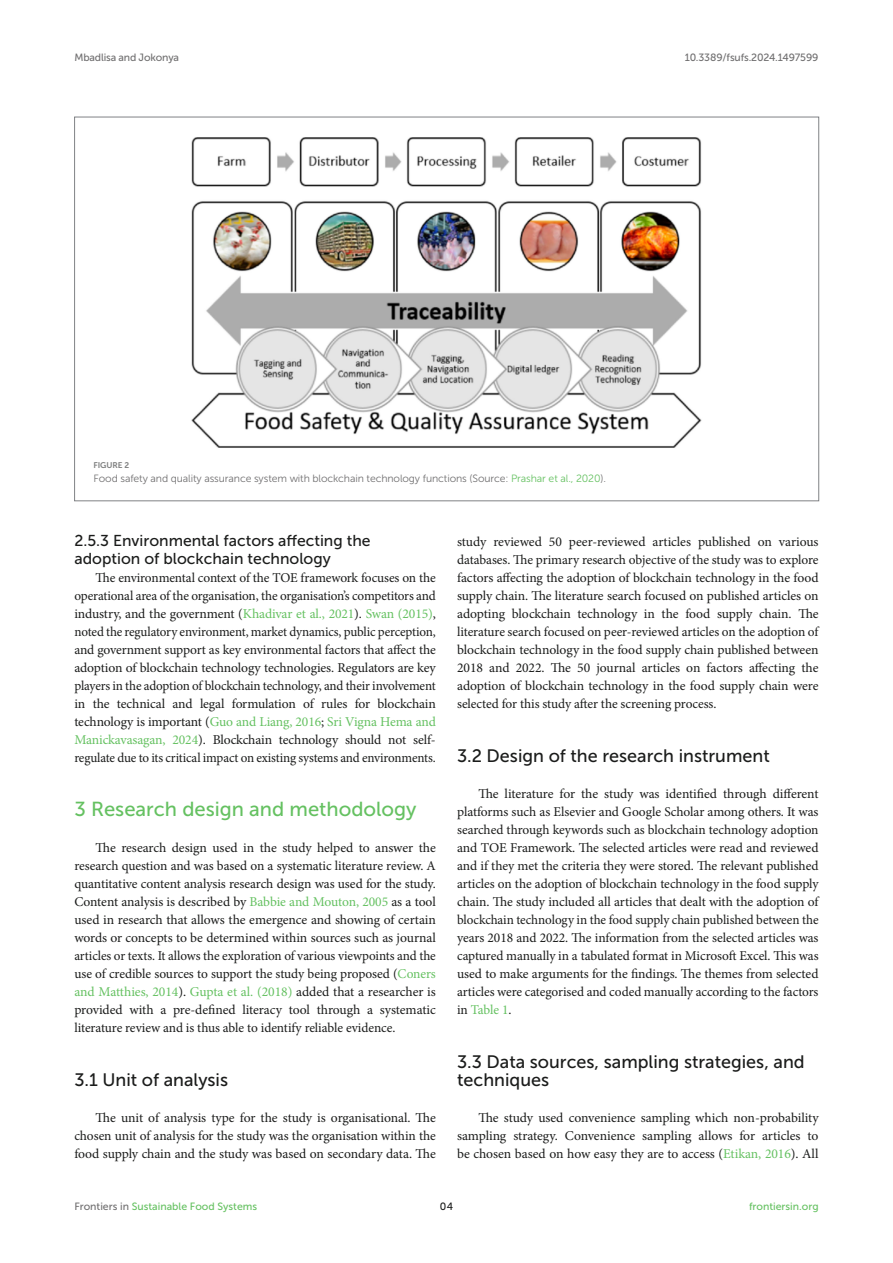
<style>
.page{position:relative;width:893px;height:1263px;background:#fff}
.page>*{position:absolute;margin:0;border:0;box-sizing:border-box;transform-origin:0 0}
.HEAD_1{font:20.25px "Museo Sans 500";color:#65c161}
.HEAD_2{font:18px/18px "Museo Sans 500";color:#1b1c1b}
.HEAD_3{font:15.75px/18px "Museo Sans 500";color:#1b1c1b}
.TEXT{font:13.5px/18px "Minion Pro";letter-spacing:-.01em;color:#1b1c1b;text-align:justify}
.FIG_LEG{font:10.5px "Museo Sans 300";letter-spacing:-.01em;color:#706f70}
.t1{font:10.5px "Museo Sans 500";color:#65c161}
.t2{font:10.5px "Museo Sans 500";letter-spacing:-.015em;color:#706f70}
.t3{font:10.5px "Museo Sans 500";color:#1b1c1b}
.FIG_HD{font:8.25px "Museo Sans 700";letter-spacing:-.01em;color:#7e7f7f}
.s1{color:#65c161}
.s2{color:#706f70}
</style>
<div class="page">
<img style="left:191px;top:137px;width:511px;height:311px">
<p class="t2" style="left:74px;top:51px;width:106px">Mbadlisa and Jokonya</p>
<p class="t2" style="left:685px;top:51px;width:135px">10.3389/fsufs.2024.1497599</p>
<p class="FIG_HD" style="left:94px;top:461px;width:37px">FIGURE 2</p>
<p class="FIG_LEG" style="left:94px;top:473px;width:514px">Food safety and quality assurance system with blockchain technology functions (Source: <span class="s1">Prashar et al., 2020</span>).</p>
<p class="HEAD_3" style="left:74px;top:532px;width:298px">2.5.3 Environmental factors affecting the adoption of blockchain technology</p>
<p class="TEXT" style="left:74px;top:569px;width:363px;text-indent:21px">The environmental context of the TOE framework focuses on the operational area of the organisation, the organisation’s competitors and industry, and the government (<span class="s1">Khadivar et al., 2021</span>). <span class="s1">Swan (2015)</span>, noted the regulatory environment, market dynamics, public perception, and government support as key environmental factors that affect the adoption of blockchain technology technologies. Regulators are key players in the adoption of blockchain technology, and their involvement in the technical and legal formulation of rules for blockchain technology is important (<span class="s1">Guo and Liang, 2016</span>; <span class="s1">Sri Vigna Hema and Manickavasagan, 2024</span>). Blockchain technology should not self&shy;regulate due to its critical impact on existing systems and environments.</p>
<p class="HEAD_1" style="left:74px;top:798px;width:344px">3 Research design and methodology</p>
<p class="TEXT" style="left:74px;top:839px;width:363px;text-indent:21px">The research design used in the study helped to answer the research question and was based on a systematic literature review. A quantitative content analysis research design was used for the study.<br>Content analysis is described by <span class="s1">Babbie and Mouton, 2005</span> as a tool used in research that allows the emergence and showing of certain words or concepts to be determined within sources such as journal articles or texts. It allows the exploration of various viewpoints and the use of credible sources to support the study being proposed (<span class="s1">Coners and Matthies, 2014</span>). <span class="s1">Gupta et al. (2018)</span> added that a researcher is provided with a pre-defined literacy tool through a systematic literature review and is thus able to identify reliable evidence.</p>
<p class="HEAD_2" style="left:74px;top:1071px;width:155px">3.1 Unit of analysis</p>
<p class="TEXT" style="left:74px;top:1109px;width:363px;text-indent:21px">The unit of analysis type for the study is organisational. The chosen unit of analysis for the study was the organisation within the food supply chain and the study was based on secondary data. The</p>
<p class="TEXT" style="left:457px;top:533px;width:363px">study reviewed 50 peer-reviewed articles published on various databases. The primary research objective of the study was to explore factors affecting the adoption of blockchain technology in the food supply chain. The literature search focused on published articles on adopting blockchain technology in the food supply chain. The literature search focused on peer-reviewed articles on the adoption of blockchain technology in the food supply chain published between 2018 and 2022. The 50 journal articles on factors affecting the adoption of blockchain technology in the food supply chain were selected for this study after the screening process.</p>
<p class="HEAD_2" style="left:457px;top:747px;width:314px">3.2 Design of the research instrument</p>
<p class="TEXT" style="left:457px;top:785px;width:363px;text-indent:21px">The literature for the study was identified through different platforms such as Elsevier and Google Scholar among others. It was searched through keywords such as blockchain technology adoption and TOE Framework. The selected articles were read and reviewed and if they met the criteria they were stored. The relevant published articles on the adoption of blockchain technology in the food supply chain. The study included all articles that dealt with the adoption of blockchain technology in the food supply chain published between the years 2018 and 2022. The information from the selected articles was captured manually in a tabulated format in Microsoft Excel. This was used to make arguments for the findings. The themes from selected articles were categorised and coded manually according to the factors in <span class="s1">Table 1</span>.</p>
<p class="HEAD_2" style="left:457px;top:1053px;width:349px">3.3 Data sources, sampling strategies, and techniques</p>
<p class="TEXT" style="left:457px;top:1109px;width:363px;text-indent:21px">The study used convenience sampling which non-probability sampling strategy. Convenience sampling allows for articles to be chosen based on how easy they are to access (<span class="s1">Etikan, 2016</span>). All</p>
<p class="t1" style="left:74px;top:1200px;width:184px"><span class="s2">Frontiers in</span> Sustainable Food Systems</p>
<p class="t3" style="left:440px;top:1200px;width:15px">04</p>
<p class="t1" style="left:749px;top:1200px;width:71px">frontiersin.org</p>
</div>
